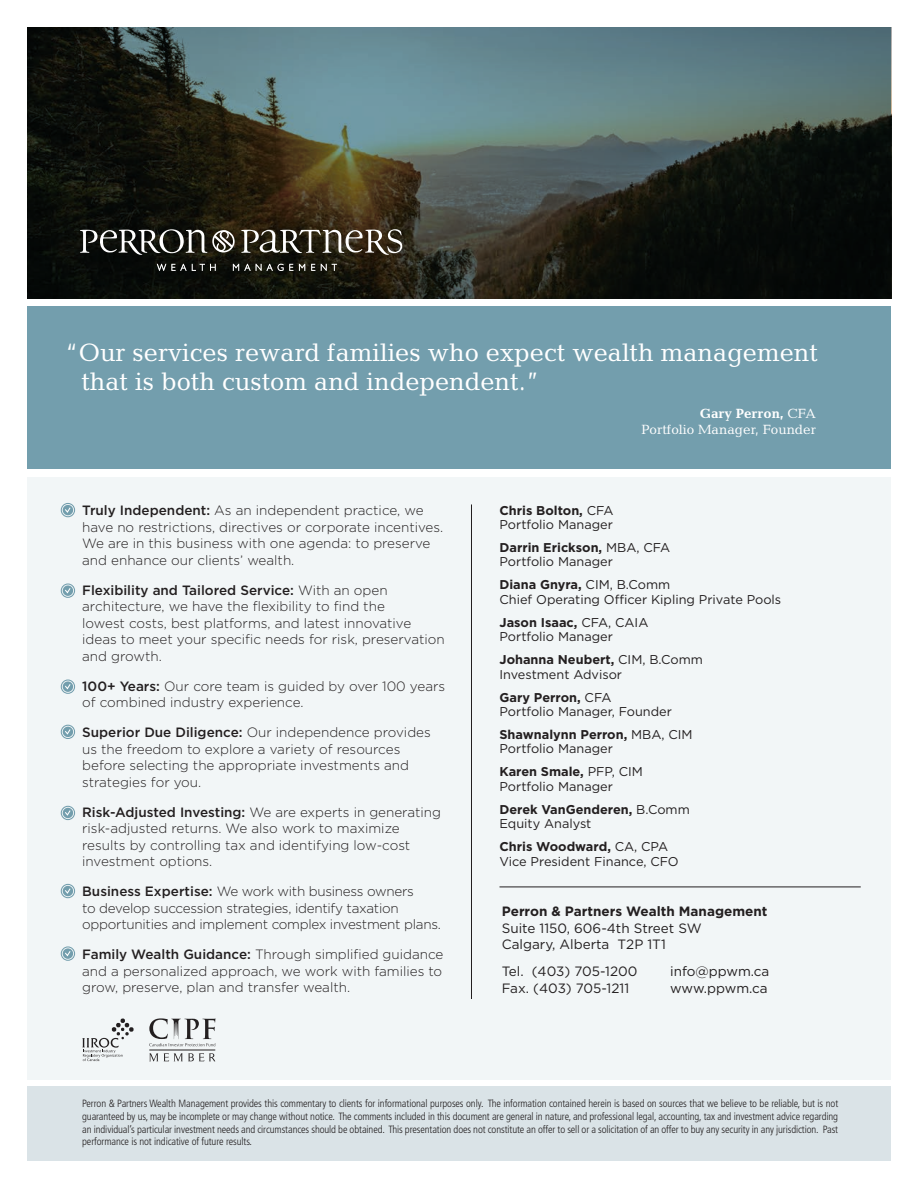
<style>
.page{position:relative;width:918px;height:1188px;background:#fff}
.page>*{position:absolute;margin:0;border:0;box-sizing:border-box;transform-origin:0 0}
.t1{font:25.5px/28.5px "Candida Std";color:#fff}
.t2{font:300 13.5px/16.5px "Gotham";color:#231f20}
.t3{font:300 13.5px/16.5px "Gotham";letter-spacing:-.02em;color:#231f20}
.t4{font:13.5px "Gotham";color:#231f20}
.t5{font:700 13.5px "Gotham";color:#231f20}
.t6{font:13.5px "Candida Std";color:#fff}
.t7{font:700 13.5px "Candida Std";color:#fff}
.t8{font:12.75px/14.2px "Gotham";color:#231f20}
.t9{font:300 condensed 10.5px/12.6px "Frutiger LT Std";letter-spacing:-.01em;color:#231f20;text-align:justify}
.s1{font-weight:400}
.s2{font-weight:500}
.s3{font-weight:700}
</style>
<div class="page">
<div style="left:27px;top:1087px;width:864px;height:74px;background:#dae3e7"></div>
<div style="left:27px;top:477px;width:864px;height:603px;background:#f2f6f7"></div>
<div style="left:27px;top:306px;width:864px;height:163px;background:#739ead"></div>
<hr style="left:500px;top:887px;width:361px;height:1px;background:#231f20">
<hr style="left:471px;top:504px;width:1px;height:495px;background:#231f20">
<svg style="left:63px;top:505px;width:10px;height:10px"></svg>
<svg style="left:64px;top:506px;width:8px;height:8px"></svg>
<div style="left:61px;top:503px;width:14px;height:14px;border:1px solid #739ead;border-radius:50%"></div>
<svg style="left:63px;top:681px;width:10px;height:11px"></svg>
<svg style="left:64px;top:683px;width:8px;height:7px"></svg>
<div style="left:61px;top:679px;width:14px;height:15px;border:1px solid #739ead;border-radius:50%"></div>
<div style="left:63px;top:808px;width:10px;height:10px;background:#739ead;border-radius:50%"></div>
<svg style="left:64px;top:809px;width:8px;height:8px"></svg>
<div style="left:61px;top:806px;width:14px;height:14px;border:1px solid #739ead;border-radius:50%"></div>
<svg style="left:63px;top:585px;width:10px;height:11px"></svg>
<svg style="left:64px;top:587px;width:8px;height:7px"></svg>
<div style="left:61px;top:583px;width:14px;height:15px;border:1px solid #739ead;border-radius:50%"></div>
<svg style="left:63px;top:727px;width:10px;height:10px"></svg>
<svg style="left:64px;top:728px;width:8px;height:8px"></svg>
<div style="left:61px;top:725px;width:14px;height:14px;border:1px solid #739ead;border-radius:50%"></div>
<svg style="left:27px;top:27px;width:864px;height:271px;background:#37423f"></svg>
<div style="left:63px;top:886px;width:10px;height:10px;background:#739ead;border-radius:50%"></div>
<svg style="left:64px;top:887px;width:8px;height:8px"></svg>
<div style="left:61px;top:884px;width:14px;height:14px;border:1px solid #739ead;border-radius:50%"></div>
<div style="left:63px;top:948px;width:10px;height:11px;background:#739ead;border-radius:50%"></div>
<svg style="left:65px;top:951px;width:6px;height:6px"></svg>
<div style="left:61px;top:946px;width:14px;height:15px;border:1px solid #739ead;border-radius:50%"></div>
<svg style="left:241px;top:229px;width:161px;height:26px"></svg>
<svg style="left:157px;top:264px;width:59px;height:7px"></svg>
<svg style="left:233px;top:264px;width:60px;height:7px"></svg>
<svg style="left:299px;top:264px;width:6px;height:7px"></svg>
<svg style="left:311px;top:264px;width:4px;height:7px"></svg>
<svg style="left:321px;top:264px;width:16px;height:7px"></svg>
<svg style="left:80px;top:229px;width:155px;height:26px"></svg>
<svg style="left:149px;top:1018px;width:67px;height:28px"></svg>
<svg style="left:149px;top:1053px;width:9px;height:8px"></svg>
<svg style="left:164px;top:1053px;width:51px;height:8px"></svg>
<hr style="left:149px;top:1050px;width:66px;height:1px;background:#231f20">
<svg style="left:82px;top:1018px;width:52px;height:43px"></svg>
<p class="t1" style="left:81px;top:338px;width:738px;text-indent:-17px">“Our services reward families who expect wealth management that is both custom and independent.”</p>
<p class="t7" style="left:700px;top:405px;width:118px">Gary Perron, <span class="s1">CFA</span></p>
<p class="t6" style="left:641px;top:422px;width:176px">Portfolio Manager, Founder</p>
<p class="t2" style="left:82px;top:502px;width:363px"><span class="s2">Truly Independent:</span> As an independent practice, we have no restrictions, directives or corporate incentives.<br>We are in this business with one agenda: to preserve and enhance our clients’ wealth.</p>
<p class="t2" style="left:82px;top:581px;width:364px"><span class="s2">Flexibility and Tailored Service:</span> With an open architecture, we have the flexibility to find the<br>lowest costs, best platforms, and latest innovative ideas to meet your specific needs for risk, preservation and growth.</p>
<p class="t2" style="left:82px;top:677px;width:365px"><span class="s2">100+ Years:</span> Our core team is guided by over 100 years of combined industry experience.</p>
<p class="t2" style="left:82px;top:724px;width:350px"><span class="s2">Superior Due Diligence:</span> Our independence provides us the freedom to explore a variety of resources before selecting the appropriate investments and strategies for you.</p>
<p class="t2" style="left:82px;top:803px;width:360px"><span class="s2">Risk-Adjusted Investing:</span> We are experts in generating risk-adjusted returns. We also work to maximize results by controlling tax and identifying low-cost investment options.</p>
<p class="t3" style="left:82px;top:883px;width:360px"><span class="s2">Business Expertise:</span> We work with business owners<br>to develop succession strategies, identify taxation opportunities and implement complex investment plans.</p>
<p class="t2" style="left:82px;top:946px;width:363px;text-align:justify"><span class="s2">Family Wealth Guidance:</span> Through simplified guidance and a personalized approach, we work with families to grow, preserve, plan and transfer wealth.</p>
<p class="t8" style="left:500px;top:503px;width:116px"><span class="s3">Chris Bolton,</span> CFA<br>Portfolio Manager</p>
<p class="t8" style="left:500px;top:540px;width:172px"><span class="s3">Darrin Erickson,</span> MBA, CFA<br>Portfolio Manager</p>
<p class="t8" style="left:500px;top:578px;width:283px"><span class="s3">Diana Gnyra,</span> CIM, B.Comm<br>Chief Operating Officer Kipling Private Pools</p>
<p class="t8" style="left:500px;top:615px;width:150px"><span class="s3">Jason Isaac,</span> CFA, CAIA<br>Portfolio Manager</p>
<p class="t8" style="left:500px;top:652px;width:205px"><span class="s3">Johanna Neubert,</span> CIM, B.Comm<br>Investment Advisor</p>
<p class="t8" style="left:500px;top:690px;width:174px"><span class="s3">Gary Perron,</span> CFA<br>Portfolio Manager, Founder</p>
<p class="t8" style="left:500px;top:727px;width:195px"><span class="s3">Shawnalynn Perron,</span> MBA, CIM<br>Portfolio Manager</p>
<p class="t8" style="left:500px;top:765px;width:145px"><span class="s3">Karen Smale,</span> PFP, CIM<br>Portfolio Manager</p>
<p class="t8" style="left:500px;top:802px;width:192px"><span class="s3">Derek VanGenderen,</span> B.Comm<br>Equity Analyst</p>
<p class="t8" style="left:500px;top:839px;width:181px"><span class="s3">Chris Woodward,</span> CA, CPA<br>Vice President Finance, CFO</p>
<p class="t5" style="left:502px;top:903px;width:267px">Perron &amp; Partners Wealth Management</p>
<p class="t4" style="left:502px;top:919px;width:201px">Suite 1150, 606-4th Street SW</p>
<p class="t4" style="left:502px;top:936px;width:166px">Calgary, Alberta T2P 1T1</p>
<p class="t4" style="left:502px;top:963px;width:137px">Tel. (403) 705-1200</p>
<p class="t4" style="left:502px;top:979px;width:129px">Fax. (403) 705-1211</p>
<p class="t4" style="left:670px;top:963px;width:101px">info@ppwm.ca</p>
<p class="t4" style="left:670px;top:980px;width:99px">www.ppwm.ca</p>
<p class="t9" style="left:82px;top:1098px;width:758px">Perron &amp; Partners Wealth Management provides this commentary to clients for informational purposes only. The information contained herein is based on sources that we believe to be reliable, but is not guaranteed by us, may be incomplete or may change without notice. The comments included in this document are general in nature, and professional legal, accounting, tax and investment advice regarding an individual’s particular investment needs and circumstances should be obtained. This presentation does not constitute an offer to sell or a solicitation of an offer to buy any security in any jurisdiction. Past performance is not indicative of future results.</p>
</div>
